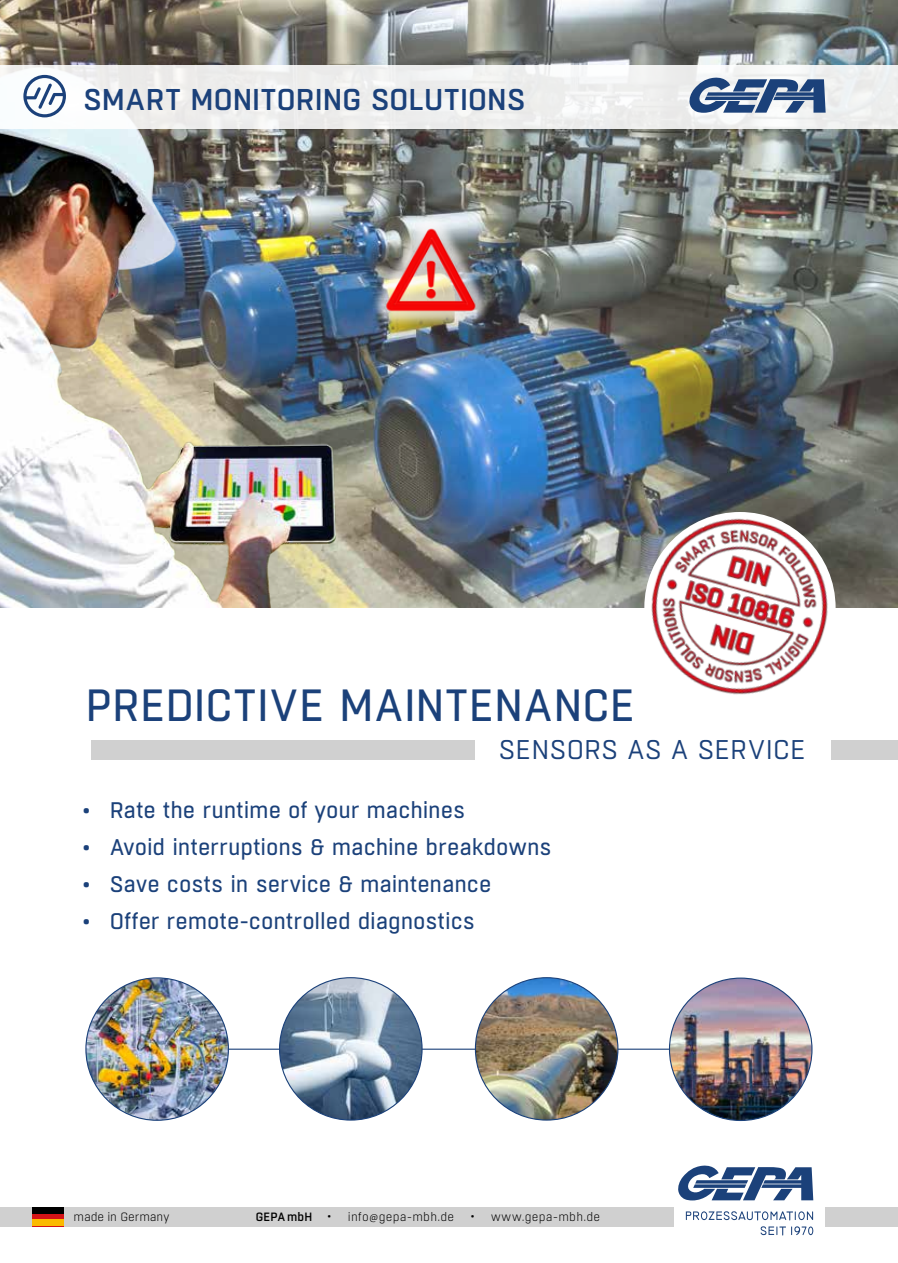
<style>
.page{position:relative;width:898px;height:1263px;background:#fff}
.page>*{position:absolute;margin:0;border:0;box-sizing:border-box;transform-origin:0 0}
.t1{font:45px "Boxed";letter-spacing:.015em;color:#1b417a}
.t2{font:500 30px "Boxed";letter-spacing:.005em;color:#1b417a}
.t3{font:27px "Boxed";letter-spacing:.005em;color:#1b417a}
.t4{font:22.5px "Boxed";letter-spacing:-.005em;color:#1b417a}
.t5{font:300 12px "Boxed";letter-spacing:.02em;color:#000}
.t6{font:300 12px "Boxed";letter-spacing:-.01em;color:#000}
.t7{font:500 12px "Boxed";letter-spacing:.015em;color:#000}
.s1{font-family:"Calibri";font-size:10.5px}
</style>
<div class="page">
<hr style="left:164px;top:1048px;width:518px;height:2px;background:#1b417a">
<img style="left:0;top:0;width:897px;height:608px">
<div style="left:825px;top:1207px;width:72px;height:19px;background:#d0d0d0"></div>
<div style="left:0;top:1207px;width:672px;height:19px;background:#d0d0d0"></div>
<svg style="left:32px;top:1213px;width:32px;height:7px"></svg>
<div style="left:32px;top:1207px;width:32px;height:6px;background:#000"></div>
<div style="left:32px;top:1220px;width:32px;height:6px;background:#fbba00"></div>
<svg style="left:678px;top:1165px;width:135px;height:35px"></svg>
<svg style="left:760px;top:1226px;width:53px;height:9px"></svg>
<svg style="left:685px;top:1211px;width:127px;height:9px"></svg>
<img style="left:475px;top:978px;width:142px;height:142px;border-radius:71px">
<img style="left:87px;top:979px;width:141px;height:141px">
<img style="left:669px;top:978px;width:142px;height:142px;border-radius:71px">
<img style="left:0;top:44px;width:363px;height:563px">
<div style="left:0;top:65px;width:897px;height:63px;background:linear-gradient(to right,#f2f2f2,#eff0f0)"></div>
<svg style="left:23px;top:75px;width:43px;height:42px"></svg>
<svg style="left:688px;top:77px;width:137px;height:36px"></svg>
<img style="left:342px;top:202px;width:183px;height:162px">
<img style="left:645px;top:512px;width:189px;height:183px">
<div style="left:91px;top:740px;width:408px;height:19px;background:#d0d0d0"></div>
<div style="left:475px;top:737px;width:343px;height:24px;background:#fff"></div>
<div style="left:831px;top:740px;width:66px;height:19px;background:#d0d0d0"></div>
<img style="left:279px;top:978px;width:143px;height:142px;border-radius:71px">
<h2 class="t2" style="left:83px;top:80px;width:443px">SMART MONITORING SOLUTIONS</h2>
<h1 class="t1" style="left:85px;top:676px;width:551px">PREDICTIVE MAINTENANCE</h1>
<p class="t3" style="left:498px;top:733px;width:308px">SENSORS AS A SERVICE</p>
<p class="t4" style="left:83px;top:795px;width:384px">• Rate the runtime of your machines</p>
<p class="t4" style="left:83px;top:833px;width:470px">• Avoid interruptions &amp; machine breakdowns</p>
<p class="t4" style="left:83px;top:870px;width:410px">• Save costs in service &amp; maintenance</p>
<p class="t4" style="left:83px;top:907px;width:393px">• Offer remote-controlled diagnostics</p>
<p class="t6" style="left:73px;top:1209px;width:97px">made in Germany</p>
<p class="t7" style="left:256px;top:1209px;width:58px">GEPAmbH</p>
<p class="t5" style="left:327px;top:1209px;width:128px">• info<span class="s1">@</span>gepa-mbh.de</p>
<p class="t5" style="left:470px;top:1209px;width:131px">• www.gepa-mbh.de</p>
</div>
